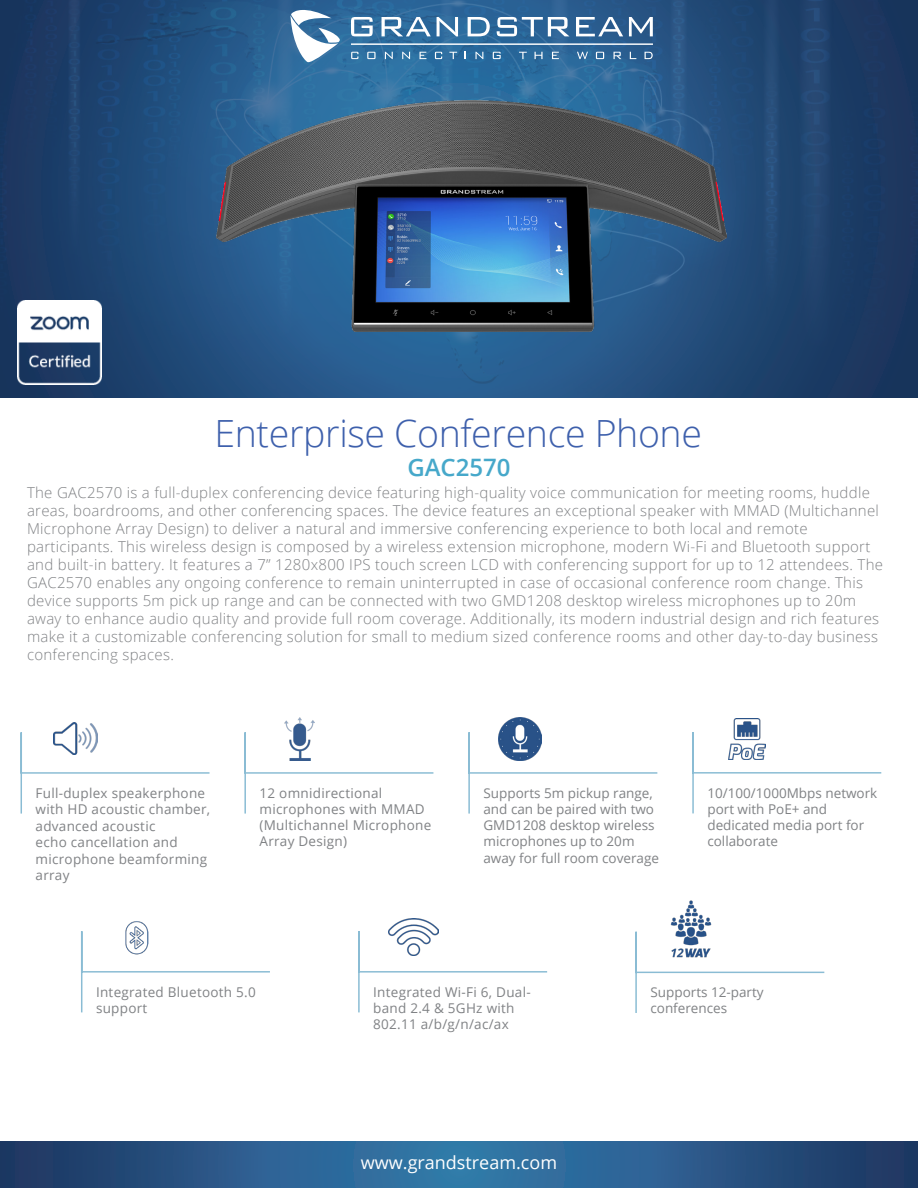
<style>
.page{position:relative;width:918px;height:1188px;background:#fff}
.page>*{position:absolute;margin:0;border:0;box-sizing:border-box;transform-origin:0 0}
.t1{font:300 37.5px "Open Sans";letter-spacing:-.01em;color:#3e60ac}
.t2{font:600 24px "Open Sans";color:#46a8ca}
.t3{font:18px "Open Sans";color:#fff}
.t4{font:300 15px/18px "Open Sans";letter-spacing:.02em;color:#808285}
.t5{font:13.5px/16.5px "Open Sans";letter-spacing:.02em;color:#808285}
.t6{font:13.5px/16.2px "Open Sans";color:#808285}
</style>
<div class="page">
<img style="left:0;top:0;width:918px;height:397px">
<svg style="left:291px;top:10px;width:49px;height:52px"></svg>
<svg style="left:351px;top:17px;width:22px;height:19px"></svg>
<svg style="left:382px;top:17px;width:49px;height:19px"></svg>
<svg style="left:437px;top:17px;width:21px;height:19px"></svg>
<svg style="left:468px;top:17px;width:22px;height:19px"></svg>
<svg style="left:497px;top:17px;width:72px;height:19px"></svg>
<svg style="left:576px;top:17px;width:47px;height:19px"></svg>
<svg style="left:629px;top:17px;width:24px;height:19px"></svg>
<svg style="left:351px;top:52px;width:7px;height:7px"></svg>
<svg style="left:367px;top:52px;width:9px;height:7px"></svg>
<svg style="left:385px;top:52px;width:8px;height:7px"></svg>
<svg style="left:402px;top:52px;width:8px;height:7px"></svg>
<svg style="left:420px;top:52px;width:6px;height:7px"></svg>
<svg style="left:435px;top:52px;width:7px;height:7px"></svg>
<svg style="left:449px;top:52px;width:8px;height:7px"></svg>
<svg style="left:476px;top:52px;width:7px;height:7px"></svg>
<svg style="left:493px;top:52px;width:8px;height:7px"></svg>
<svg style="left:519px;top:52px;width:8px;height:7px"></svg>
<svg style="left:535px;top:52px;width:8px;height:7px"></svg>
<svg style="left:552px;top:52px;width:7px;height:7px"></svg>
<svg style="left:645px;top:52px;width:8px;height:7px"></svg>
<svg style="left:596px;top:52px;width:8px;height:7px"></svg>
<svg style="left:614px;top:52px;width:7px;height:7px"></svg>
<svg style="left:630px;top:52px;width:6px;height:7px"></svg>
<svg style="left:577px;top:52px;width:11px;height:7px"></svg>
<hr style="left:351px;top:44px;width:302px;height:1px;background:#fff">
<svg style="left:0;top:1142px;width:918px;height:46px;background:#295988"></svg>
<svg style="left:20px;top:732px;width:190px;height:82px"></svg>
<img style="left:54px;top:722px;width:44px;height:33px">
<svg style="left:244px;top:732px;width:190px;height:82px"></svg>
<img style="left:285px;top:717px;width:29px;height:43px">
<svg style="left:692px;top:732px;width:190px;height:82px"></svg>
<img style="left:728px;top:718px;width:38px;height:42px">
<svg style="left:81px;top:931px;width:189px;height:82px"></svg>
<img style="left:124px;top:921px;width:24px;height:33px">
<svg style="left:358px;top:930px;width:190px;height:83px"></svg>
<img style="left:388px;top:919px;width:50px;height:37px">
<svg style="left:468px;top:732px;width:190px;height:82px"></svg>
<img style="left:499px;top:718px;width:42px;height:42px">
<svg style="left:635px;top:931px;width:190px;height:82px"></svg>
<img style="left:666px;top:900px;width:49px;height:58px">
<img style="left:217px;top:100px;width:510px;height:232px">
<img style="left:17px;top:300px;width:84px;height:84px">
<p class="t1" style="left:215px;top:407px;width:489px">Enterprise Conference Phone</p>
<p class="t4" style="left:27px;top:484px;width:858px">The GAC2570 is a full-duplex conferencing device featuring high-quality voice communication for meeting rooms, huddle areas, boardrooms, and other conferencing spaces. The device features an exceptional speaker with MMAD (Multichannel Microphone Array Design) to deliver a natural and immersive conferencing experience to both local and remote participants. This wireless design is composed by a wireless extension microphone, modern Wi-Fi and Bluetooth support and built-in battery. It features a 7” 1280x800 IPS touch screen LCD with conferencing support for up to 12 attendees. The GAC2570 enables any ongoing conference to remain uninterrupted in case of occasional conference room change. This device supports 5m pick up range and can be connected with two GMD1208 desktop wireless microphones up to 20m away to enhance audio quality and provide full room coverage. Additionally, its modern industrial design and rich features make it a customizable conferencing solution for small to medium sized conference rooms and other day-to-day business conferencing spaces.</p>
<p class="t2" style="left:407px;top:451px;width:105px">GAC2570</p>
<p class="t5" style="left:36px;top:784px;width:176px">Full-duplex speakerphone with HD acoustic chamber, advanced acoustic<br>echo cancellation and microphone beamforming</p>
<p class="t5" style="left:36px;top:867px;width:35px">array</p>
<p class="t5" style="left:260px;top:784px;width:173px">12 omnidirectional microphones with MMAD (Multichannel Microphone<br>Array Design)</p>
<p class="t6" style="left:707px;top:784px;width:171px">10/100/1000Mbps network port with PoE+ and dedicated media port for collaborate</p>
<p class="t6" style="left:483px;top:784px;width:177px">Supports 5m pickup range, and can be paired with two<br>GMD1208 desktop wireless microphones up to 20m away for full room coverage</p>
<p class="t5" style="left:96px;top:983px;width:161px">Integrated Bluetooth 5.0 support</p>
<p class="t5" style="left:373px;top:983px;width:159px">Integrated Wi-Fi 6, Dual&shy;band 2.4 &amp; 5GHz with<br>802.11 a/b/g/n/ac/ax</p>
<p class="t3" style="left:361px;top:1151px;width:198px">www.grandstream.com</p>
<p class="t6" style="left:650px;top:984px;width:115px">Supports 12-party conferences</p>
</div>
